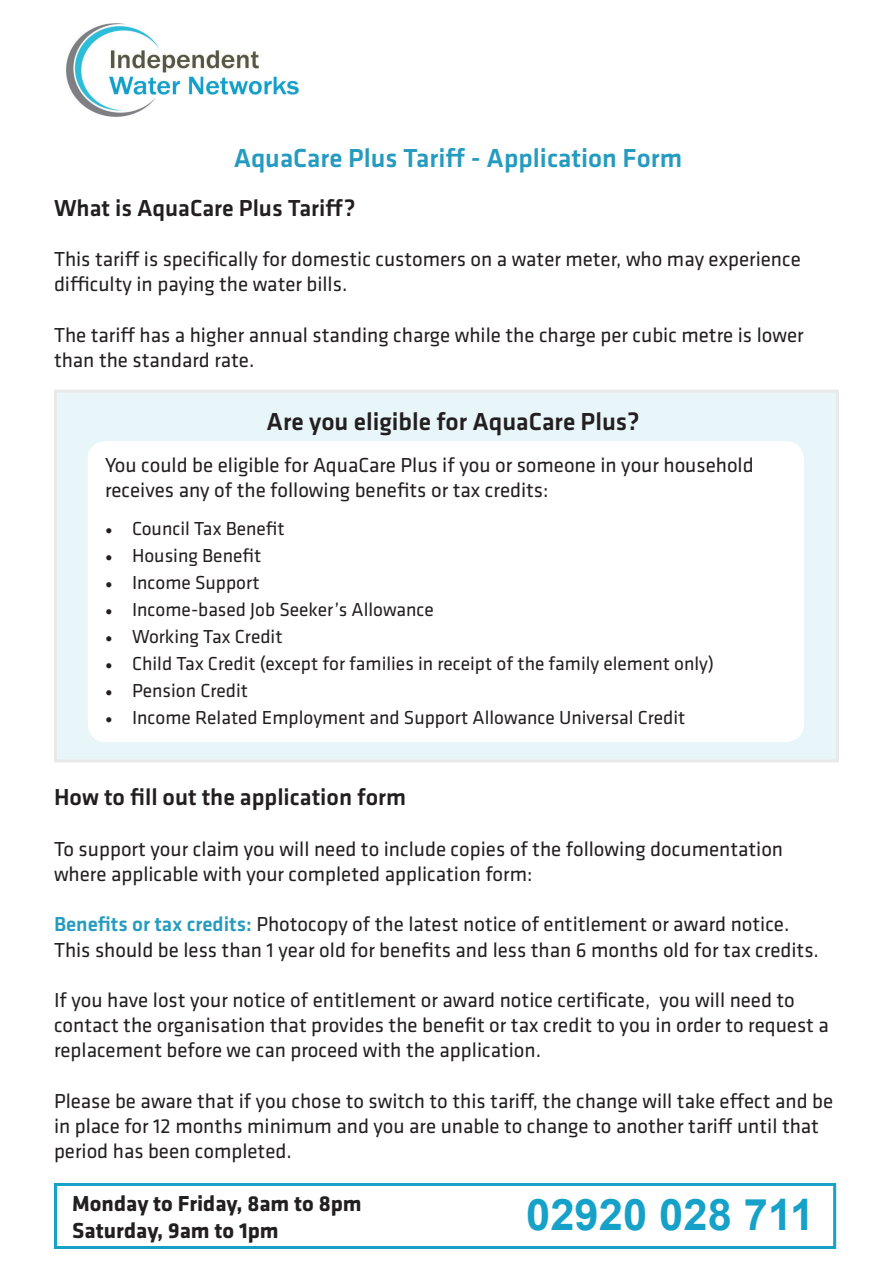
<style>
.page{position:relative;width:893px;height:1263px;background:#fff}
.page>*{position:absolute;margin:0;border:0;box-sizing:border-box;transform-origin:0 0}
.t1{font:700 43.5px "Arial";color:#16a1c8}
.t2{font:500 27px "Klavika";color:#269bc0}
.t3{font:500 25.5px "Klavika";color:#231f20}
.t4{font:500 24px "Klavika";color:#231f20}
.t5{font:700 22.5px "Klavika";color:#231f20}
.t6{font:21px/25.2px "Klavika";color:#231f20}
.t7{font:19.5px "Klavika";color:#231f20}
.s1{font-family:"Minion Pro"}
.s2{font-weight:500;color:#269bc0}
</style>
<div class="page">
<img style="left:67px;top:23px;width:232px;height:93px">
<div style="left:56px;top:391px;width:781px;height:370px;background:#e8f5f9"></div>
<div style="left:88px;top:441px;width:716px;height:301px;background:#fff;border-radius:18px"></div>
<div style="left:54px;top:1183px;width:782px;height:66px;border:3px solid #16a1c8"></div>
<p class="t2" style="left:234px;top:143px;width:450px">AquaCare Plus Tariff - Application Form</p>
<p class="t4" style="left:54px;top:195px;width:303px">What is AquaCare Plus Tariff?</p>
<p class="t6" style="left:54px;top:247px;width:748px">This tariff is specifically for domestic customers on a water meter, who may experience difficulty in paying the water bills.</p>
<p class="t6" style="left:54px;top:323px;width:751px">The tariff has a higher annual standing charge while the charge per cubic metre is lower than the standard rate.</p>
<p class="t3" style="left:267px;top:407px;width:375px">Are you eligible for AquaCare Plus?</p>
<p class="t6" style="left:105px;top:453px;width:650px">You could be eligible for AquaCare Plus if you or someone in your household receives any of the following benefits or tax credits:</p>
<p class="t7" style="left:105px;top:518px;width:181px"><span class="s1">•</span> Council Tax Benefit</p>
<p class="t7" style="left:105px;top:545px;width:158px"><span class="s1">•</span> Housing Benefit</p>
<p class="t7" style="left:105px;top:572px;width:156px"><span class="s1">•</span> Income Support</p>
<p class="t7" style="left:105px;top:599px;width:330px"><span class="s1">•</span> Income-based Job Seeker’s Allowance</p>
<p class="t7" style="left:105px;top:626px;width:179px"><span class="s1">•</span> Working Tax Credit</p>
<p class="t7" style="left:105px;top:653px;width:610px"><span class="s1">•</span> Child Tax Credit (except for families in receipt of the family element only)</p>
<p class="t7" style="left:105px;top:680px;width:145px"><span class="s1">•</span> Pension Credit</p>
<p class="t7" style="left:105px;top:707px;width:582px"><span class="s1">•</span> Income Related Employment and Support Allowance Universal Credit</p>
<p class="t4" style="left:54px;top:784px;width:354px">How to fill out the application form</p>
<p class="t6" style="left:54px;top:836px;width:731px">To support your claim you will need to include copies of the following documentation where applicable with your completed application form:</p>
<p class="t6" style="left:54px;top:912px;width:737px"><span class="s2">Benefits or tax credits:</span> Photocopy of the latest notice of entitlement or award notice.</p>
<p class="t6" style="left:54px;top:937px;width:766px">This should be less than 1 year old for benefits and less than 6 months old for tax credits.</p>
<p class="t6" style="left:54px;top:988px;width:776px">If you have lost your notice of entitlement or award notice certificate, you will need to contact the organisation that provides the benefit or tax credit to you in order to request a replacement before we can proceed with the application.</p>
<p class="t6" style="left:54px;top:1088px;width:781px">Please be aware that if you chose to switch to this tariff, the change will take effect and be in place for 12 months minimum and you are unable to change to another tariff until that period has been completed.</p>
<p class="t5" style="left:72px;top:1191px;width:291px">Monday to Friday, 8am to 8pm</p>
<p class="t5" style="left:72px;top:1218px;width:208px">Saturday, 9am to 1pm</p>
<p class="t1" style="left:526px;top:1185px;width:289px">02920 028 711</p>
</div>
